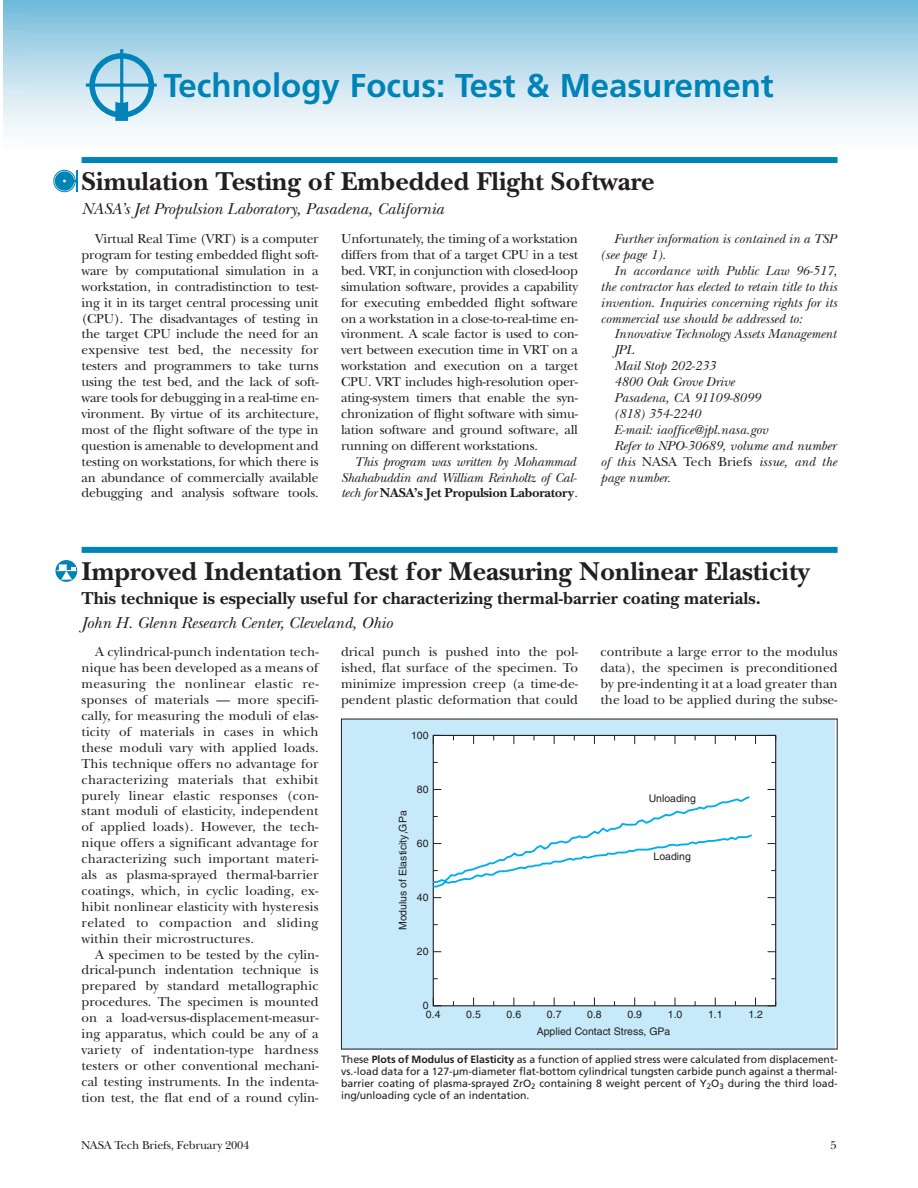
<style>
.page{position:relative;width:918px;height:1188px;background:#fff}
.page>*{position:absolute;margin:0;border:0;box-sizing:border-box;transform-origin:0 0}
.t1{font:700 33px "Frutiger";color:#0083b6}
.t2{font:700 27px "New Baskerville";color:#231f20}
.t3{font:700 18px "New Baskerville";color:#231f20}
.t4{font:italic 16.5px "New Baskerville";color:#231f20}
.t5{font:13.5px/15.9px "New Baskerville";color:#231f20;text-align:justify}
.t6{font:italic 13.5px/15.9px "New Baskerville";color:#231f20}
.t7{font:12px "New Baskerville";letter-spacing:-.015em;color:#231f20}
.t8{font:10.5px/12px "Frutiger";color:#231f20;text-align:justify}
.t9{font:10.5px/17px "Helvetica";color:#231f20}
.s1{font-weight:700;font-style:normal}
.s2{font-style:normal}
.s3{font-weight:700}
</style>
<div class="page">
<img style="left:4px;top:0;width:914px;height:133px">
<div style="left:89px;top:53px;width:65px;height:65px;border:6px solid #0083b6;border-radius:50%"></div>
<hr style="left:120px;top:49px;width:3px;height:70px;background:#0083b6">
<hr style="left:86px;top:84px;width:71px;height:3px;background:#0083b6">
<svg style="left:115px;top:101px;width:13px;height:20px"></svg>
<div style="left:82px;top:547px;width:756px;height:6px;background:#0083b6"></div>
<div style="left:341px;top:719px;width:494px;height:330px;background:#c6eafa"></div>
<div style="left:433px;top:735px;width:343px;height:271px;background:#fff;border:1px solid #231f20"></div>
<svg style="left:433px;top:735px;width:8px;height:9px"></svg>
<svg style="left:432px;top:789px;width:320px;height:100px"></svg>
<svg style="left:433px;top:998px;width:8px;height:8px"></svg>
<svg style="left:768px;top:735px;width:8px;height:5px"></svg>
<svg style="left:768px;top:1001px;width:8px;height:5px"></svg>
<div style="left:82px;top:157px;width:756px;height:6px;background:#0083b6"></div>
<svg style="left:55px;top:560px;width:23px;height:22px"></svg>
<div style="left:53px;top:170px;width:23px;height:22px;border:1px solid #0083b6;border-radius:50%"></div>
<div style="left:55px;top:171px;width:19px;height:20px;background:#0083b6;border-radius:50%"></div>
<hr style="left:76px;top:170px;width:2px;height:21px;background:#0083b6">
<h1 class="t1" style="left:164px;top:72px;width:611px">Technology Focus: Test &amp; Measurement</h1>
<h2 class="t2" style="left:82px;top:172px;width:575px">Simulation Testing of Embedded Flight Software</h2>
<p class="t4" style="left:82px;top:203px;width:364px">NASA’s Jet Propulsion Laboratory, Pasadena, California</p>
<p class="t5" style="left:82px;top:232px;width:239px;text-indent:14px">Virtual Real Time (VRT) is a computer program for testing embedded flight soft&shy;ware by computational simulation in a workstation, in contradistinction to test&shy;ing it in its target central processing unit (CPU). The disadvantages of testing in the target CPU include the need for an expensive test bed, the necessity for testers and programmers to take turns using the test bed, and the lack of soft&shy;ware tools for debugging in a real-time en&shy;vironment. By virtue of its architecture, most of the flight software of the type in question is amenable to development and testing on workstations, for which there is an abundance of commercially available debugging and analysis software tools.</p>
<p class="t5" style="left:341px;top:232px;width:238px">Unfortunately, the timing of a workstation differs from that of a target CPU in a test bed. VRT, in conjunction with closed-loop simulation software, provides a capability for executing embedded flight software on a workstation in a close-to-real-time en&shy;vironment. A scale factor is used to con&shy;vert between execution time in VRT on a workstation and execution on a target CPU. VRT includes high-resolution oper&shy;ating-system timers that enable the syn&shy;chronization of flight software with simu&shy;lation software and ground software, all running on different workstations.</p>
<p class="t6" style="left:341px;top:455px;width:238px;text-indent:14px">This program was written by Mohammad<br>Shahabuddin and William Reinholtz of Cal&shy;tech for <span class="s1">NASA’s Jet Propulsion Laboratory</span>.</p>
<p class="t6" style="left:601px;top:232px;width:237px;text-indent:14px">Further information is contained in a TSP (see page 1).</p>
<p class="t6" style="left:601px;top:264px;width:238px;text-align:justify;text-indent:14px">In accordance with Public Law 96-517, the contractor has elected to retain title to this invention. Inquiries concerning rights for its commercial use should be addressed to:</p>
<p class="t6" style="left:614px;top:328px;width:224px">Innovative Technology Assets Management</p>
<p class="t6" style="left:614px;top:344px;width:21px">JPL</p>
<p class="t6" style="left:614px;top:360px;width:103px">Mail Stop 202-233</p>
<p class="t6" style="left:614px;top:375px;width:122px">4800 Oak Grove Drive</p>
<p class="t6" style="left:614px;top:391px;width:148px">Pasadena, CA 91109-8099</p>
<p class="t6" style="left:614px;top:407px;width:88px">(818) 354-2240</p>
<p class="t6" style="left:614px;top:423px;width:156px">E-mail: iaoffice@jpl.nasa.gov</p>
<p class="t6" style="left:614px;top:439px;width:223px">Refer to NPO-30689, volume and number</p>
<p class="t6" style="left:601px;top:455px;width:238px">of this <span class="s2">NASA Tech Briefs</span> issue, and the</p>
<p class="t6" style="left:601px;top:471px;width:71px">page number.</p>
<h2 class="t2" style="left:82px;top:562px;width:730px">Improved Indentation Test for Measuring Nonlinear Elasticity</h2>
<h3 class="t3" style="left:82px;top:592px;width:681px">This technique is especially useful for characterizing thermal-barrier coating materials.</h3>
<p class="t4" style="left:82px;top:617px;width:312px">John H. Glenn Research Center, Cleveland, Ohio</p>
<p class="t5" style="left:82px;top:646px;width:239px;text-indent:14px">A cylindrical-punch indentation tech&shy;nique has been developed as a means of measuring the nonlinear elastic re&shy;sponses of materials — more specifi&shy;cally, for measuring the moduli of elas&shy;ticity of materials in cases in which these moduli vary with applied loads.<br>This technique offers no advantage for characterizing materials that exhibit purely linear elastic responses (con&shy;stant moduli of elasticity, independent of applied loads). However, the tech&shy;nique offers a significant advantage for characterizing such important materi&shy;als as plasma-sprayed thermal-barrier coatings, which, in cyclic loading, ex&shy;hibit nonlinear elasticity with hysteresis related to compaction and sliding within their microstructures.</p>
<p class="t5" style="left:82px;top:948px;width:239px;text-indent:14px">A specimen to be tested by the cylin&shy;drical-punch indentation technique is prepared by standard metallographic procedures. The specimen is mounted on a load-versus-displacement-measur&shy;ing apparatus, which could be any of a variety of indentation-type hardness testers or other conventional mechani&shy;cal testing instruments. In the indenta&shy;tion test, the flat end of a round cylin-</p>
<p class="t5" style="left:341px;top:646px;width:239px">drical punch is pushed into the pol&shy;ished, flat surface of the specimen. To minimize impression creep (a time-de&shy;pendent plastic deformation that could</p>
<p class="t5" style="left:601px;top:646px;width:239px">contribute a large error to the modulus data), the specimen is preconditioned by pre-indenting it at a load greater than the load to be applied during the subse-</p>
<p class="t9" style="left:411px;top:728px;width:19px">100</p>
<p class="t9" style="left:417px;top:782px;width:13px">80</p>
<p class="t9" style="left:649px;top:791px;width:49px">Unloading</p>
<p class="t9" style="left:395px;top:930px;width:121px;rotate:-90deg">Modulus of Elasticity,GPa</p>
<p class="t9" style="left:417px;top:836px;width:13px">60</p>
<p class="t9" style="left:654px;top:849px;width:39px">Loading</p>
<p class="t9" style="left:417px;top:890px;width:13px">40</p>
<p class="t9" style="left:417px;top:944px;width:13px">20</p>
<p class="t9" style="left:423px;top:998px;width:7px">0</p>
<p class="t9" style="left:628px;top:1007px;width:16px">0.9</p>
<p class="t9" style="left:668px;top:1007px;width:16px">1.0</p>
<p class="t9" style="left:708px;top:1007px;width:16px">1.1</p>
<p class="t9" style="left:748px;top:1007px;width:16px">1.2</p>
<p class="t9" style="left:426px;top:1007px;width:16px">0.4</p>
<p class="t9" style="left:466px;top:1007px;width:16px">0.5</p>
<p class="t9" style="left:507px;top:1007px;width:16px">0.6</p>
<p class="t9" style="left:547px;top:1007px;width:16px">0.7</p>
<p class="t9" style="left:537px;top:1007px;width:135px;text-indent:50px">0.8<br>Applied Contact Stress, GPa</p>
<p class="t8" style="left:341px;top:1054px;width:498px">These <span class="s3">Plots of Modulus of Elasticity</span> as a function of applied stress were calculated from displacement&shy;vs.-load data for a 127-µm-diameter flat-bottom cylindrical tungsten carbide punch against a thermal&shy;barrier coating of plasma-sprayed ZrO<sub>2</sub> containing 8 weight percent of Y<sub>2</sub>O<sub>3</sub> during the third load&shy;ing/unloading cycle of an indentation.</p>
<p class="t7" style="left:81px;top:1141px;width:170px">NASA Tech Briefs, February 2004</p>
<p class="t7" style="left:830px;top:1141px;width:8px">5</p>
</div>
